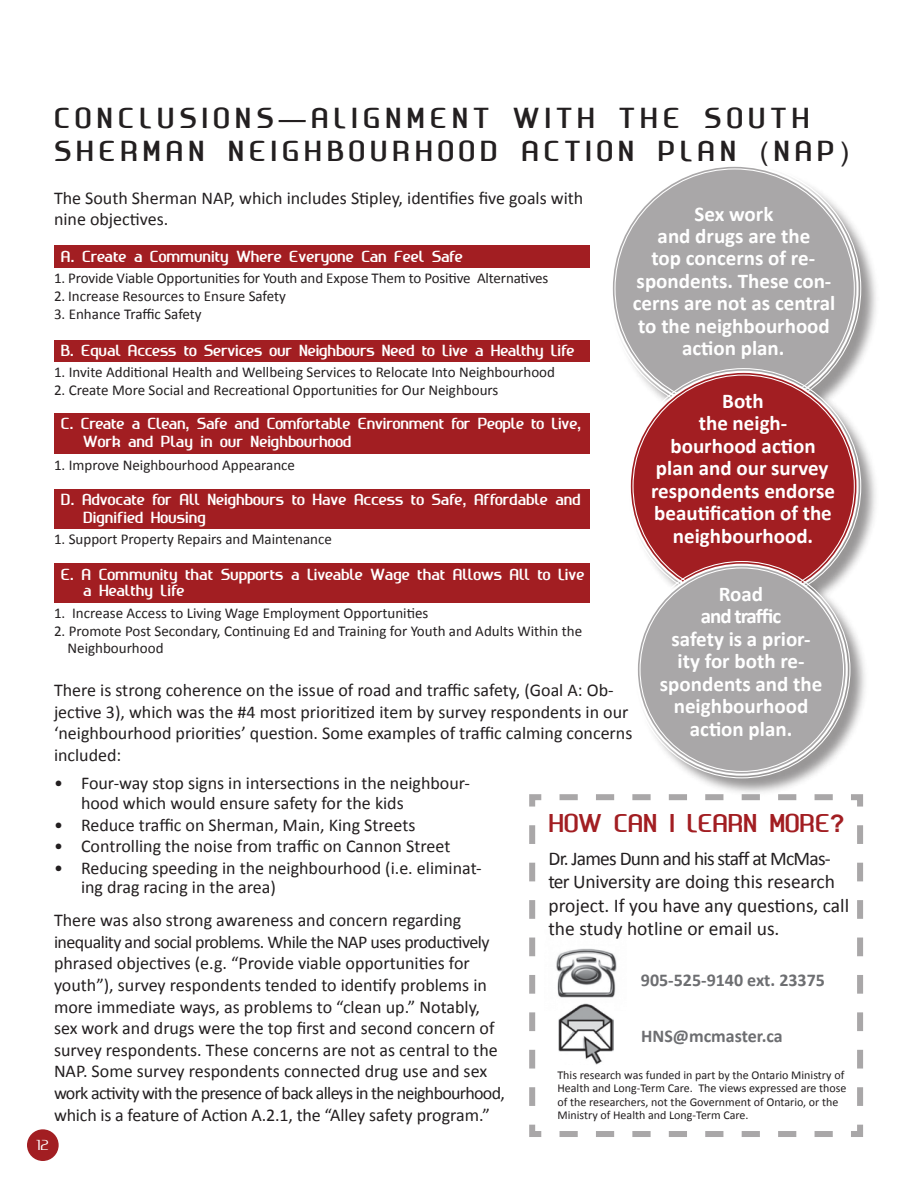
<style>
.page{position:relative;width:918px;height:1188px;background:#fff}
.page>*{position:absolute;margin:0;border:0;box-sizing:border-box;transform-origin:0 0}
.t1{font:27px/32.4px "Ageonebold";letter-spacing:.19em;color:#231f20}
.t2{font:24px "Ageonebold";color:#a21e22}
.t3{font:700 21px/22.5px "Calibri";color:#fff;text-align:center}
.t4{font:19.5px/23.4px "Calibri";color:#231f20}
.t5{font:18px/21.6px "Calibri";color:#231f20}
.t6{font:700 18px "Calibri";color:#6d6e71}
.t7{font:15px/16.5px "Calibri";color:#231f20}
.t8{font:15px/18px "Ageonebold";color:#fff}
.t9{font:13.5px "Ageone";color:#fff}
.t10{font:12px/13.5px "Calibri";color:#231f20}
.s1{font-family:"Arial"}
.s2{font-family:"Arial";font-weight:700}
</style>
<div class="page">
<div style="left:27px;top:1129px;width:32px;height:32px;background:#a21e22;border-radius:50%"></div>
<div style="left:611px;top:165px;width:269px;height:269px;background:#231f20;opacity:.47"></div>
<div style="left:612px;top:166px;width:246px;height:245px;background:#a9a7a8;border-radius:50%"></div>
<div style="left:629px;top:371px;width:251px;height:252px;background:#231f20;opacity:.47"></div>
<div style="left:630px;top:372px;width:228px;height:229px;background:#a21e22;border-radius:50%"></div>
<div style="left:636px;top:564px;width:233px;height:233px;background:#231f20;opacity:.47"></div>
<div style="left:637px;top:565px;width:210px;height:210px;background:#a9a7a8;border-radius:50%"></div>
<div style="left:54px;top:245px;width:536px;height:23px;background:#a21e22"></div>
<div style="left:54px;top:340px;width:536px;height:21px;background:#a21e22"></div>
<div style="left:54px;top:413px;width:536px;height:41px;background:#a21e22"></div>
<div style="left:54px;top:489px;width:536px;height:40px;background:#a21e22"></div>
<div style="left:54px;top:564px;width:536px;height:39px;background:#a21e22"></div>
<svg style="left:529px;top:791px;width:337px;height:346px"></svg>
<img style="left:545px;top:930px;width:81px;height:81px">
<img style="left:559px;top:1003px;width:54px;height:62px">
<h1 class="t1" style="left:54px;top:105px;width:796px">CONCLUSIONS<span class="s1">—</span>ALIGNMENT WITH THE SOUTH<br>SHERMAN NEIGHBOURHOOD ACTION PLAN <span class="s1">(</span>NAP<span class="s1">)</span></h1>
<p class="t5" style="left:54px;top:186px;width:531px">The South Sherman NAP, which includes Stipley, identifies five goals with nine objectives.</p>
<p class="t3" style="left:633px;top:201px;width:204px">Sex work<br>and drugs are the<br>top concerns of re&shy;spondents. These con&shy;cerns are not as central to the neighbourhood action plan.</p>
<p class="t3" style="left:651px;top:389px;width:185px">Both<br>the neigh-<br>bourhood action plan and our survey respondents endorse beautification of the neighbourhood.</p>
<p class="t3" style="left:660px;top:582px;width:164px">Road<br>and traffic<br>safety is a prior&shy;ity for both re&shy;spondents and the neighbourhood action plan.</p>
<p class="t8" style="left:61px;top:249px;width:403px">A<span class="s2">.</span> Create a Community Where Everyone Can Feel Safe</p>
<p class="t7" style="left:54px;top:269px;width:496px">1. Provide Viable Opportunities for Youth and Expose Them to Positive Alternatives</p>
<p class="t7" style="left:54px;top:287px;width:234px">2. Increase Resources to Ensure Safety</p>
<p class="t7" style="left:54px;top:305px;width:149px">3. Enhance Traffic Safety</p>
<p class="t8" style="left:61px;top:343px;width:515px">B<span class="s2">.</span> Equal Access to Services our Neighbours Need to Live a Healthy Life</p>
<p class="t7" style="left:54px;top:363px;width:503px">1. Invite Additional Health and Wellbeing Services to Relocate Into Neighbourhood</p>
<p class="t7" style="left:54px;top:381px;width:446px">2. Create More Social and Recreational Opportunities for Our Neighbours</p>
<p class="t8" style="left:54px;top:418px;width:255px">C<span class="s2">.</span> Create a Clean<span class="s2">,</span> Safe and Comfo</p>
<p class="t8" style="left:489px;top:418px;width:98px">eople to Live<span class="s2">,</span></p>
<p class="t8" style="left:77px;top:436px;width:270px">Work and Play in our Neighbourho d</p>
<p class="t7" style="left:54px;top:456px;width:243px">1. Improve Neighbourhood Appearance</p>
<p class="t8" style="left:83px;top:416px;width:500px;text-indent:-22px">C<span class="s2">.</span> Create a Clean<span class="s2">,</span> Safe and Comfortable Environment for People to Live<span class="s2">,<br></span>Work and Play in our Neighbourhood</p>
<p class="t8" style="left:83px;top:492px;width:499px;text-indent:-22px">D<span class="s2">.</span> Advocate for All Neighbours to Have Access to Safe<span class="s2">,</span> Affordable and<br>Dignified Housing</p>
<p class="t7" style="left:54px;top:530px;width:279px">1. Support Property Repairs and Maintenance</p>
<p class="t8" style="left:83px;top:567px;width:503px;line-height:16.5px;text-indent:-22px">E<span class="s2">.</span> A Community that Supports a Liveable Wage that Allows All to Live a Healthy Life</p>
<p class="t7" style="left:54px;top:605px;width:376px">1. Increase Access to Living Wage Employment Opportunities</p>
<p class="t7" style="left:68px;top:623px;width:516px;text-indent:-14px">2. Promote Post Secondary, Continuing Ed and Training for Youth and Adults Within the<br>Neighbourhood</p>
<p class="t5" style="left:54px;top:679px;width:580px">There is strong coherence on the issue of road and traffic safety, (Goal A: Ob&shy;jective 3), which was the #4 most prioritized item by survey respondents in our ‘neighbourhood priorities’ question. Some examples of traffic calming concerns included:</p>
<p class="t5" style="left:81px;top:773px;width:391px;line-height:19.5px;text-indent:-27px">• Four-way stop signs in intersections in the neighbour&shy;hood which would ensure safety for the kids</p>
<p class="t5" style="left:54px;top:813px;width:363px">• Reduce traffic on Sherman, Main, King Streets</p>
<p class="t5" style="left:54px;top:835px;width:398px">• Controlling the noise from traffic on Cannon Street</p>
<p class="t5" style="left:81px;top:857px;width:402px;line-height:19.5px;text-indent:-27px">• Reducing speeding in the neighbourhood (i.e. eliminat&shy;ing drag racing in the area)</p>
<p class="t5" style="left:54px;top:909px;width:452px">There was also strong awareness and concern regarding inequality and social problems. While the NAP uses productively phrased objectives (e.g. “Provide viable opportunities for youth”), survey respondents tended to identify problems in more immediate ways, as problems to “clean up.” Notably, sex work and drugs were the top first and second concern of survey respondents. These concerns are not as central to the NAP. Some survey respondents connected drug use and sex work activity with the presence of back alleys in the neighbourhood, which is a feature of Action A.2.1, the “Alley safety program.”</p>
<h2 class="t2" style="left:548px;top:814px;width:297px">HOW CAN I LEARN MORE<span class="s2">?</span></h2>
<p class="t4" style="left:548px;top:846px;width:302px">Dr. James Dunn and his staff at McMas&shy;ter University are doing this research project. If you have any questions, call the study hotline or email us.</p>
<p class="t6" style="left:641px;top:969px;width:186px">905-525-9140 ext. 23375</p>
<p class="t6" style="left:641px;top:1025px;width:143px">HNS@mcmaster.ca</p>
<p class="t10" style="left:557px;top:1067px;width:291px">This research was funded in part by the Ontario Ministry of Health and Long-Term Care. The views expressed are those of the researchers, not the Government of Ontario, or the Ministry of Health and Long-Term Care.</p>
<p class="t9" style="left:36px;top:1139px;width:14px">12</p>
</div>
